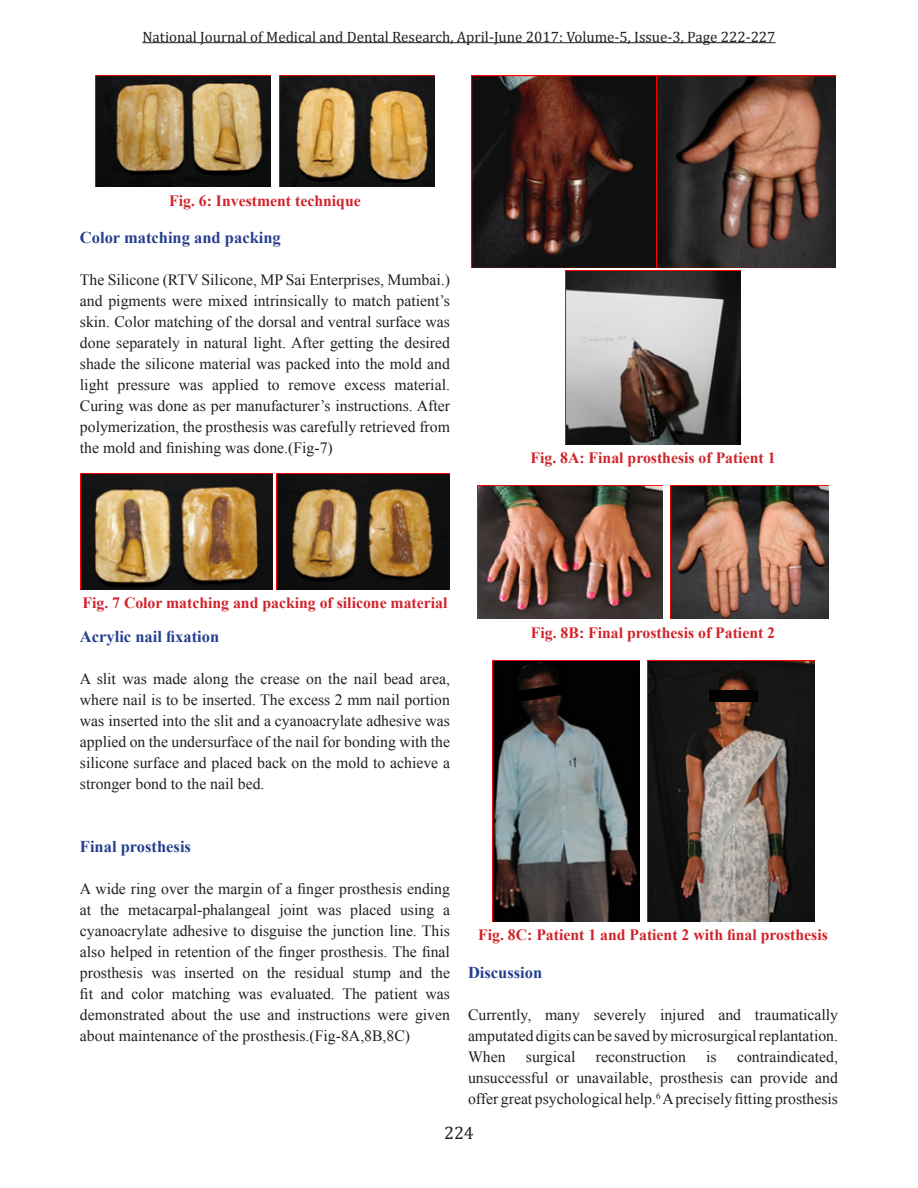
<style>
.page{position:relative;width:918px;height:1188px;background:#fff}
.page>*{position:absolute;margin:0;border:0;box-sizing:border-box;transform-origin:0 0}
.t1{font:18px "Cambria";color:#231f20}
.Sub_Heading{font:700 16.5px "Times New Roman";color:#253f8e}
.Running_Fonts{font:15.75px/21px "Times New Roman";color:#231f20;text-align:justify}
.Images_Fonts{font:700 15.75px "Times New Roman";color:#d1232a}
.t2{font:15px "Cambria";color:#231f20}
</style>
<div class="page">
<hr style="left:142px;top:42px;width:634px;height:1px;background:#231f20">
<img style="left:96px;top:75px;width:175px;height:112px">
<img style="left:279px;top:75px;width:156px;height:112px">
<img style="left:81px;top:474px;width:191px;height:115px">
<img style="left:277px;top:474px;width:173px;height:115px">
<img style="left:471px;top:76px;width:365px;height:191px">
<img style="left:566px;top:271px;width:175px;height:173px">
<img style="left:478px;top:486px;width:184px;height:133px">
<img style="left:670px;top:486px;width:159px;height:133px">
<img style="left:492px;top:660px;width:147px;height:262px">
<img style="left:515px;top:684px;width:49px;height:18px">
<img style="left:648px;top:660px;width:166px;height:262px">
<img style="left:710px;top:691px;width:48px;height:11px">
<p class="t2" style="left:142px;top:28px;width:635px">National Journal of Medical and Dental Research, April-June 2017: Volume-5, Issue-3, Page 222-227</p>
<p class="Images_Fonts" style="left:169px;top:190px;width:193px">Fig. 6: Investment technique</p>
<p class="Sub_Heading" style="left:80px;top:226px;width:202px">Color matching and packing</p>
<p class="Running_Fonts" style="left:80px;top:269px;width:372px">The Silicone (RTV Silicone, MP Sai Enterprises, Mumbai.) and pigments were mixed intrinsically to match patient’s skin. Color matching of the dorsal and ventral surface was done separately in natural light. After getting the desired shade the silicone material was packed into the mold and light pressure was applied to remove excess material.<br>Curing was done as per manufacturer’s instructions. After polymerization, the prosthesis was carefully retrieved from the mold and finishing was done.(Fig-7)</p>
<p class="Images_Fonts" style="left:530px;top:447px;width:247px">Fig. 8A: Final prosthesis of Patient 1</p>
<p class="Images_Fonts" style="left:82px;top:592px;width:367px">Fig. 7 Color matching and packing of silicone material</p>
<p class="Sub_Heading" style="left:80px;top:625px;width:141px">Acrylic nail fixation</p>
<p class="Running_Fonts" style="left:80px;top:668px;width:372px">A slit was made along the crease on the nail bead area, where nail is to be inserted. The excess 2 mm nail portion was inserted into the slit and a cyanoacrylate adhesive was applied on the undersurface of the nail for bonding with the silicone surface and placed back on the mold to achieve a stronger bond to the nail bed.</p>
<p class="Images_Fonts" style="left:531px;top:622px;width:246px">Fig. 8B: Final prosthesis of Patient 2</p>
<p class="Sub_Heading" style="left:80px;top:835px;width:113px">Final prosthesis</p>
<p class="Running_Fonts" style="left:80px;top:878px;width:372px">A wide ring over the margin of a finger prosthesis ending at the metacarpal-phalangeal joint was placed using a cyanoacrylate adhesive to disguise the junction line. This also helped in retention of the finger prosthesis. The final prosthesis was inserted on the residual stump and the fit and color matching was evaluated. The patient was demonstrated about the use and instructions were given about maintenance of the prosthesis.(Fig-8A,8B,8C)</p>
<p class="Images_Fonts" style="left:478px;top:924px;width:351px">Fig. 8C: Patient 1 and Patient 2 with final prosthesis</p>
<p class="Sub_Heading" style="left:468px;top:961px;width:76px">Discussion</p>
<p class="Running_Fonts" style="left:468px;top:1004px;width:372px">Currently, many severely injured and traumatically amputated digits can be saved by microsurgical replantation.<br>When</p>
<p class="Running_Fonts" style="left:468px;top:1046px;width:372px;text-indent:269px">contraindicated, unsuccessful or unavailable, prosthesis can provide and offer great psychological help.<sup>6</sup> A precisely fitting prosthesis</p>
<p class="Running_Fonts" style="left:526px;top:1046px;width:51px">surgical</p>
<p class="Running_Fonts" style="left:596px;top:1046px;width:92px">reconstruction</p>
<p class="Running_Fonts" style="left:706px;top:1046px;width:12px">is</p>
<p class="t1" style="left:444px;top:1122px;width:31px">224</p>
</div>
